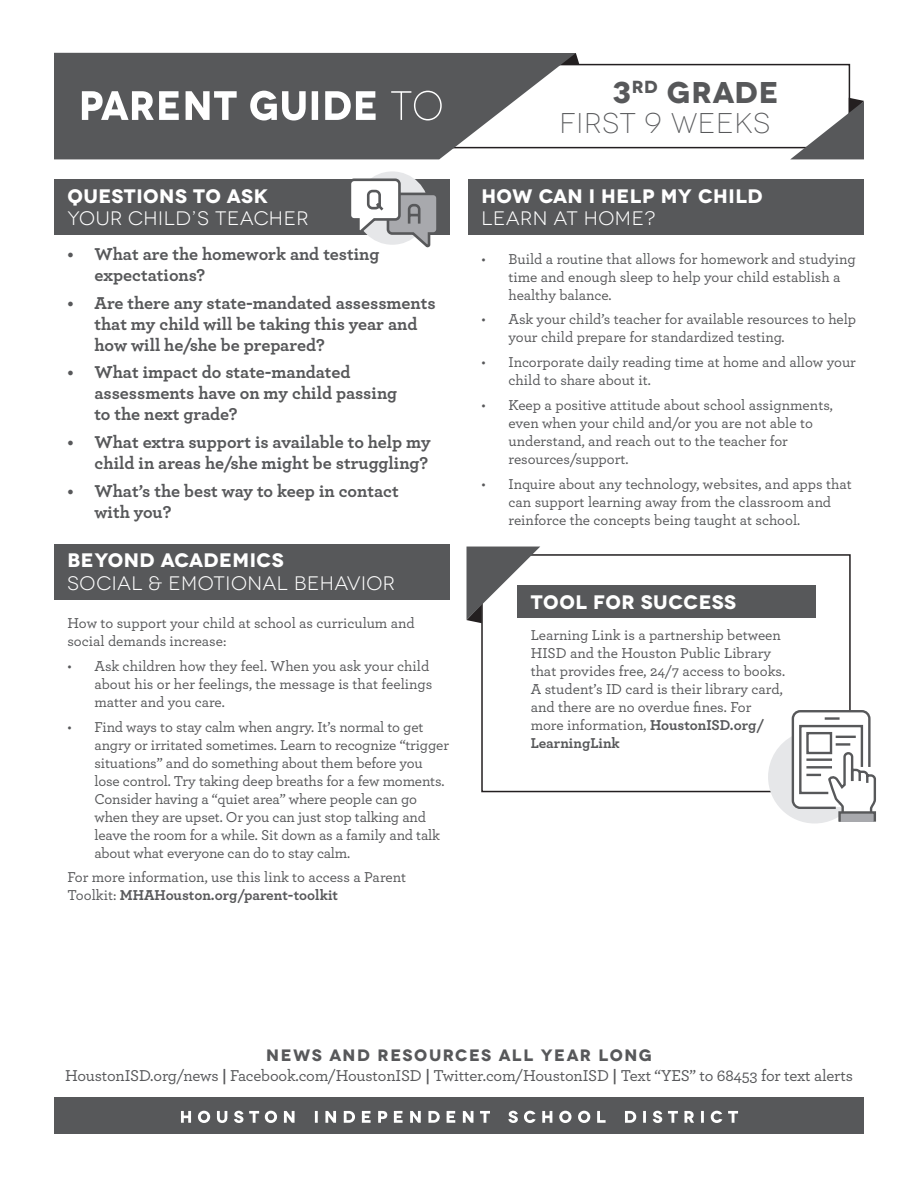
<style>
.page{position:relative;width:918px;height:1188px;background:#fff}
.page>*{position:absolute;margin:0;border:0;box-sizing:border-box;transform-origin:0 0}
.t1{font:700 30px "Novecentowide";letter-spacing:.025em;color:#57585a}
.t2{font:300 28.5px "Novecentowide";letter-spacing:.03em;color:#57585a}
.t3{font:19.5px/22.5px "Novecentowide";letter-spacing:.025em;color:#fff}
.t4{font:700 19.5px/22.5px "Novecentowide";letter-spacing:.02em;color:#fff}
.t5{font:700 18px/21px "Archer";color:#57585a}
.t6{font:500 16.5px "Archer";letter-spacing:-.01em;color:#57585a}
.t7{font:700 16.5px "Novecentowide";letter-spacing:.09em;color:#57585a}
.t8{font:500 15px/18px "Archer";letter-spacing:-.01em;color:#57585a}
.s1{font-weight:700}
.s2{font-weight:400}
</style>
<div class="page">
<svg style="left:576px;top:53px;width:3px;height:11px"></svg>
<div style="left:54px;top:64px;width:796px;height:84px;border:2px solid #231f20"></div>
<svg style="left:54px;top:53px;width:522px;height:106px;fill:#57585a"></svg>
<svg style="left:790px;top:98px;width:74px;height:61px"></svg>
<svg style="left:82px;top:91px;width:360px;height:30px"></svg>
<div style="left:54px;top:1097px;width:810px;height:37px;background:#57585a"></div>
<svg style="left:181px;top:1111px;width:557px;height:12px"></svg>
<div style="left:54px;top:180px;width:396px;height:55px;background:#57585a"></div>
<div style="left:54px;top:544px;width:396px;height:56px;background:#57585a"></div>
<div style="left:468px;top:180px;width:396px;height:55px;background:#57585a"></div>
<div style="left:356px;top:171px;width:73px;height:74px;background:#e6e7e9;border-radius:50%"></div>
<svg style="left:347px;top:177px;width:93px;height:70px"></svg>
<div style="left:481px;top:554px;width:370px;height:238px;border:2px solid #231f20"></div>
<svg style="left:466px;top:547px;width:74px;height:76px"></svg>
<div style="left:517px;top:585px;width:299px;height:33px;background:#57585a"></div>
<svg style="left:768px;top:709px;width:108px;height:115px"></svg>
<p class="t3" style="left:68px;top:185px;width:243px"><span class="s1">QUESTIONS TO ASK<br></span>YOUR CHILD’S TEACHER</p>
<p class="t5" style="left:94px;top:242px;width:286px;text-indent:-27px">• What are the homework and testing expectations?</p>
<p class="t5" style="left:94px;top:291px;width:343px;text-indent:-27px">• Are there any state-mandated assessments that my child will be taking this year and how will he/she be prepared?</p>
<p class="t5" style="left:94px;top:361px;width:304px;text-indent:-27px">• What impact do state-mandated assessments have on my child passing to the next grade?</p>
<p class="t5" style="left:68px;top:431px;width:365px;text-align:right">• What extra support is available to help my child in areas he/she might be struggling?</p>
<p class="t5" style="left:94px;top:479px;width:306px;text-indent:-27px">• What’s the best way to keep in contact with you?</p>
<p class="t3" style="left:68px;top:549px;width:329px"><span class="s1">BEYOND ACADEMICS<br></span>SOCIAL &amp; EMOTIONAL BEHAVIOR</p>
<p class="t8" style="left:68px;top:613px;width:349px">How to support your child at school as curriculum and social demands increase:</p>
<p class="t8" style="left:94px;top:656px;width:339px;text-indent:-27px">• Ask children how they feel. When you ask your child about his or her feelings, the message is that feelings matter and you care.</p>
<p class="t8" style="left:94px;top:717px;width:356px;text-indent:-27px">• Find ways to stay calm when angry. It’s normal to get angry or irritated sometimes. Learn to recognize “trigger situations” and do something about them before you lose control. Try taking deep breaths for a few moments.<br>Consider having a “quiet area” where people can go when they are upset. Or you can just stop talking and leave the room for a while. Sit down as a family and talk about what everyone can do to stay calm.</p>
<p class="t8" style="left:68px;top:868px;width:340px">For more information, use this link to access a Parent<br>Toolkit: <span class="s1">MHAHouston.org/parent-toolkit</span></p>
<p class="t1" style="left:612px;top:74px;width:168px">3<sup>RD</sup> GRADE</p>
<p class="t2" style="left:559px;top:107px;width:212px">FIRST 9 WEEKS</p>
<p class="t4" style="left:482px;top:185px;width:283px">HOW CAN I HELP MY CHILD<br><span class="s2">LEARN AT HOME?</span></p>
<p class="t8" style="left:508px;top:249px;width:349px;text-indent:-27px">• Build a routine that allows for homework and studying time and enough sleep to help your child establish a healthy balance.</p>
<p class="t8" style="left:508px;top:310px;width:349px;text-indent:-27px">• Ask your child’s teacher for available resources to help your child prepare for standardized testing.</p>
<p class="t8" style="left:508px;top:352px;width:349px;text-indent:-27px">• Incorporate daily reading time at home and allow your child to share about it.</p>
<p class="t8" style="left:508px;top:395px;width:326px;text-indent:-27px">• Keep a positive attitude about school assignments, even when your child and/or you are not able to understand, and reach out to the teacher for resources/support.</p>
<p class="t8" style="left:508px;top:474px;width:345px;text-indent:-27px">• Inquire about any technology, websites, and apps that can support learning away from the classroom and reinforce the concepts being taught at school.</p>
<p class="t4" style="left:531px;top:591px;width:207px">TOOL FOR SUCCESS</p>
<p class="t8" style="left:531px;top:625px;width:256px">Learning Link is a partnership between HISD and the Houston Public Library that provides free, 24/7 access to books.<br>A student’s ID card is their library card, and there are no overdue fines. For more information, <span class="s1">HoustonISD.org/ LearningLink</span></p>
<p class="t7" style="left:266px;top:1045px;width:387px">NEWS AND RESOURCES ALL YEAR LONG</p>
<p class="t6" style="left:65px;top:1063px;width:789px">HoustonISD.org/news <span class="s1">|</span> Facebook.com/HoustonISD <span class="s1">|</span> Twitter.com/HoustonISD <span class="s1">|</span> Text “YES” to 68453 for text alerts</p>
</div>
